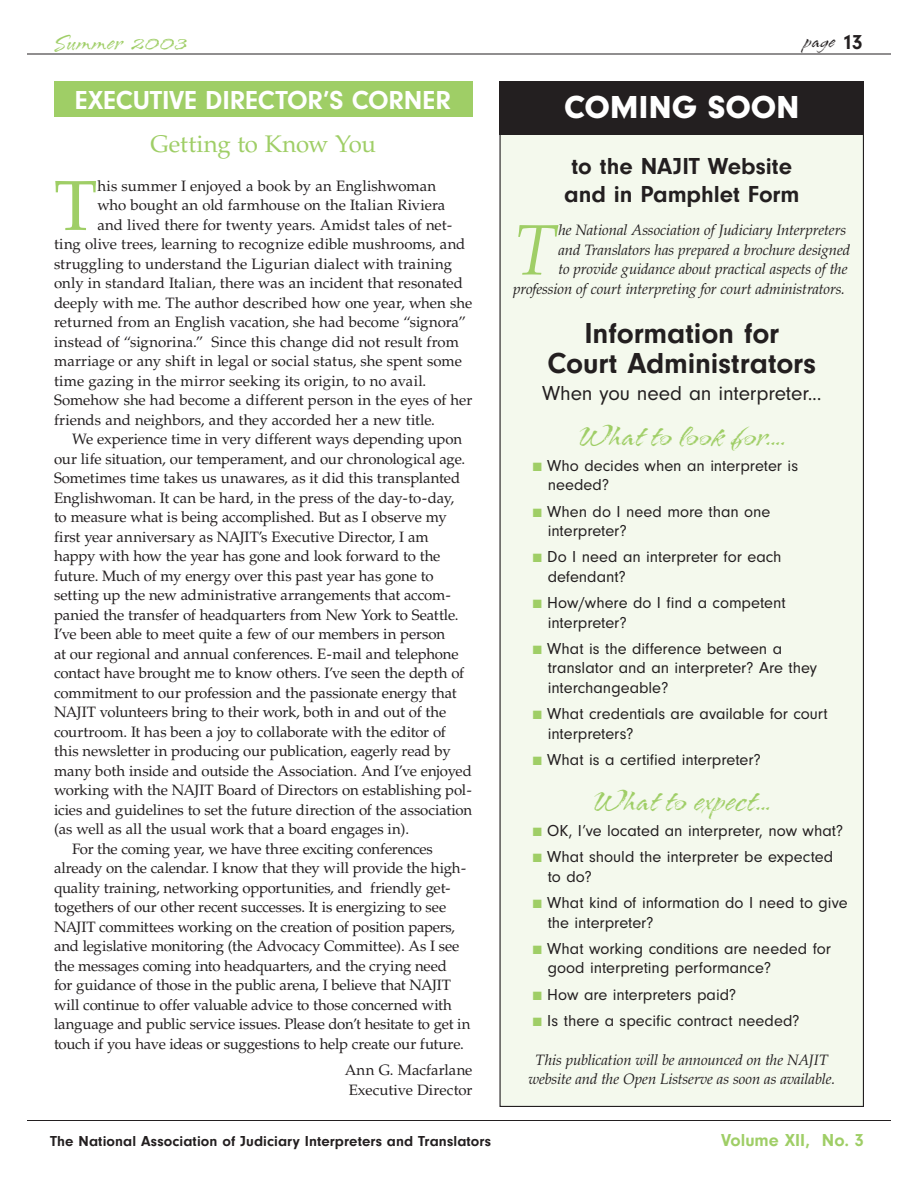
<style>
.page{position:relative;width:918px;height:1188px;background:#fff}
.page>*{position:absolute;margin:0;border:0;box-sizing:border-box;transform-origin:0 0}
.t1{font:italic 300 71.4px "Palatino";color:#9fce66}
.t2{font:70.65px "Palatino";color:#9fce66}
.t3{font:33px "Arid ITC";letter-spacing:.005em;color:#9fce66}
.t4{font:900 33px "Neuzeit Grotesk T";letter-spacing:.005em;color:#fff}
.t5{font:700 30px/30px "Neuzeit Gro T";letter-spacing:-.005em;color:#231f20;text-align:center}
.t6{font:700 27px "Neuzeit Gro T";letter-spacing:-.005em;color:#fff}
.t7{font:700 24px/29px "Neuzeit Gro T";letter-spacing:-.005em;color:#231f20;text-align:center}
.t8{font:24px "Palatino";letter-spacing:-.01em;color:#9fce66}
.t9{font:24px "Arid ITC";letter-spacing:.005em;color:#9fce66}
.t10{font:21px "Neuzeit Gro T";letter-spacing:-.01em;color:#231f20}
.t11{font:21px "Arid ITC";color:#231f20}
.t12{font:700 18px "Neuzeit Gro T";color:#9fce66}
.t13{font:16.5px/19.5px "Neuzeit Gro T";letter-spacing:-.005em;color:#231f20}
.t14{font:15px/19.5px "Palatino";letter-spacing:-.005em;color:#231f20}
.t15{font:italic 15px/19.5px "Palatino";letter-spacing:-.01em;color:#231f20;text-align:center}
.t16{font:700 15px "Neuzeit Gro T";letter-spacing:.005em;color:#231f20}
.s1{font-family:"Neuzeit Gro T";font-weight:700}
</style>
<div class="page">
<hr style="left:27px;top:54px;width:864px;height:1px;background:#231f20">
<hr style="left:27px;top:1120px;width:864px;height:1px;background:#231f20">
<div style="left:54px;top:81px;width:418px;height:36px;background:#9fce66"></div>
<div style="left:500px;top:82px;width:363px;height:1024px;background:#f4f9ed"></div>
<div style="left:500px;top:81px;width:364px;height:54px;background:#231f20"></div>
<h3 class="t9" style="left:56px;top:30px;width:133px">Summer 2003</h3>
<h3 class="t11" style="left:804px;top:30px;width:60px">page <span class="s1">13</span></h3>
<h3 class="t6" style="left:75px;top:85px;width:377px">EXECUTIVE DIRECTOR’S CORNER</h3>
<h3 class="t8" style="left:151px;top:130px;width:227px">Getting to Know You</h3>
<h2 class="t2" style="left:54px;top:164px;width:45px">T</h2>
<p class="t14" style="left:97px;top:176px;width:341px">his summer I enjoyed a book by an Englishwoman</p>
<p class="t14" style="left:97px;top:196px;width:350px">who bought an old farmhouse on the Italian Riviera</p>
<p class="t14" style="left:97px;top:215px;width:356px">and lived there for twenty years. Amidst tales of net-</p>
<p class="t14" style="left:54px;top:235px;width:413px">ting olive trees, learning to recognize edible mushrooms, and</p>
<p class="t14" style="left:54px;top:254px;width:400px">struggling to understand the Ligurian dialect with training</p>
<p class="t14" style="left:54px;top:274px;width:411px">only in standard Italian, there was an incident that resonated</p>
<p class="t14" style="left:54px;top:293px;width:420px">deeply with me. The author described how one year, when she</p>
<p class="t14" style="left:54px;top:313px;width:413px">returned from an English vacation, she had become “signora”</p>
<p class="t14" style="left:54px;top:332px;width:406px">instead of “signorina.” Since this change did not result from</p>
<p class="t14" style="left:54px;top:352px;width:409px">marriage or any shift in legal or social status, she spent some</p>
<p class="t14" style="left:54px;top:371px;width:374px">time gazing in the mirror seeking its origin, to no avail.</p>
<p class="t14" style="left:54px;top:391px;width:420px">Somehow she had become a different person in the eyes of her</p>
<p class="t14" style="left:54px;top:410px;width:383px">friends and neighbors, and they accorded her a new title.</p>
<p class="t14" style="left:72px;top:430px;width:392px">We experience time in very different ways depending upon</p>
<p class="t14" style="left:54px;top:449px;width:413px">our life situation, our temperament, and our chronological age.</p>
<p class="t14" style="left:54px;top:469px;width:408px">Sometimes time takes us unawares, as it did this transplanted</p>
<p class="t14" style="left:54px;top:488px;width:402px">Englishwoman. It can be hard, in the press of the day-to-day,</p>
<p class="t14" style="left:54px;top:508px;width:394px">to measure what is being accomplished. But as I observe my</p>
<p class="t14" style="left:54px;top:527px;width:376px">first year anniversary as NAJIT’s Executive Director, I am</p>
<p class="t14" style="left:54px;top:547px;width:388px">happy with how the year has gone and look forward to the</p>
<p class="t14" style="left:54px;top:566px;width:381px">future. Much of my energy over this past year has gone to</p>
<p class="t14" style="left:54px;top:586px;width:398px">setting up the new administrative arrangements that accom-</p>
<p class="t14" style="left:54px;top:605px;width:406px">panied the transfer of headquarters from New York to Seattle.</p>
<p class="t14" style="left:54px;top:625px;width:393px">I’ve been able to meet quite a few of our members in person</p>
<p class="t14" style="left:54px;top:644px;width:406px">at our regional and annual conferences. E-mail and telephone</p>
<p class="t14" style="left:54px;top:664px;width:412px">contact have brought me to know others. I’ve seen the depth of</p>
<p class="t14" style="left:54px;top:683px;width:404px">commitment to our profession and the passionate energy that</p>
<p class="t14" style="left:54px;top:703px;width:394px">NAJIT volunteers bring to their work, both in and out of the</p>
<p class="t14" style="left:54px;top:722px;width:393px">courtroom. It has been a joy to collaborate with the editor of</p>
<p class="t14" style="left:54px;top:742px;width:398px">this newsletter in producing our publication, eagerly read by</p>
<p class="t14" style="left:54px;top:761px;width:419px">many both inside and outside the Association. And I’ve enjoyed</p>
<p class="t14" style="left:54px;top:781px;width:419px">working with the NAJIT Board of Directors on establishing pol-</p>
<p class="t14" style="left:54px;top:800px;width:420px">icies and guidelines to set the future direction of the association</p>
<p class="t14" style="left:54px;top:820px;width:357px">(as well as all the usual work that a board engages in).</p>
<p class="t14" style="left:72px;top:839px;width:362px">For the coming year, we have three exciting conferences</p>
<p class="t14" style="left:54px;top:859px;width:414px">already on the calendar. I know that they will provide the high-</p>
<p class="t14" style="left:54px;top:878px;width:398px">quality training, networking opportunities, and friendly get-</p>
<p class="t14" style="left:54px;top:898px;width:394px">togethers of our other recent successes. It is energizing to see</p>
<p class="t14" style="left:54px;top:917px;width:403px">NAJIT committees working on the creation of position papers,</p>
<p class="t14" style="left:54px;top:937px;width:407px">and legislative monitoring (the Advocacy Committee). As I see</p>
<p class="t14" style="left:54px;top:956px;width:394px">the messages coming into headquarters, and the crying need</p>
<p class="t14" style="left:54px;top:976px;width:399px">for guidance of those in the public arena, I believe that NAJIT</p>
<p class="t14" style="left:54px;top:995px;width:399px">will continue to offer valuable advice to those concerned with</p>
<p class="t14" style="left:54px;top:1015px;width:418px">language and public service issues. Please don’t hesitate to get in</p>
<p class="t14" style="left:54px;top:1034px;width:411px">touch if you have ideas or suggestions to help create our future.</p>
<p class="t14" style="left:345px;top:1061px;width:129px">Ann G. Macfarlane<br>Executive Director</p>
<h3 class="t4" style="left:564px;top:88px;width:237px">COMING SOON</h3>
<h3 class="t7" style="left:564px;top:151px;width:237px">to the NAJIT Website and in Pamphlet Form</h3>
<h1 class="t1" style="left:513px;top:209px;width:44px">T</h1>
<p class="t15" style="left:558px;top:221px;width:289px">he National Association of Judiciary Interpreters</p>
<p class="t15" style="left:558px;top:240px;width:294px">and Translators has prepared a brochure designed</p>
<p class="t15" style="left:558px;top:260px;width:291px">to provide guidance about practical aspects of the</p>
<p class="t15" style="left:513px;top:279px;width:333px">profession of court interpreting for court administrators.</p>
<h3 class="t5" style="left:547px;top:319px;width:270px">Information for<br>Court Administrators</h3>
<h3 class="t10" style="left:542px;top:381px;width:281px">When you need an interpreter...</h3>
<h3 class="t3" style="left:578px;top:418px;width:208px">What to look for....</h3>
<p class="t13" style="left:547px;top:456px;width:252px">Who decides when an interpreter is needed?</p>
<p class="t13" style="left:547px;top:502px;width:225px">When do I need more than one interpreter?</p>
<p class="t13" style="left:547px;top:547px;width:236px">Do I need an interpreter for each defendant?</p>
<p class="t13" style="left:547px;top:593px;width:240px">How/where do I find a competent interpreter?</p>
<p class="t13" style="left:547px;top:639px;width:271px">What is the difference between a translator and an interpreter? Are they interchangeable?</p>
<p class="t13" style="left:547px;top:704px;width:282px">What credentials are available for court interpreters?</p>
<p class="t13" style="left:547px;top:750px;width:215px">What is a certified interpreter?</p>
<h3 class="t3" style="left:593px;top:783px;width:179px">What to expect...</h3>
<p class="t13" style="left:547px;top:818px;width:297px;line-height:26.2px">OK, I’ve located an interpreter, now what?<br>What should the interpreter be expected</p>
<p class="t13" style="left:547px;top:864px;width:302px;line-height:26.2px">to do?<br>What kind of information do I need to give</p>
<p class="t13" style="left:547px;top:909px;width:285px;line-height:26.2px">the interpreter?<br>What working conditions are needed for</p>
<p class="t13" style="left:547px;top:955px;width:254px;line-height:26.2px">good interpreting performance?<br>How are interpreters paid?<br>Is there a specific contract needed?</p>
<p class="t15" style="left:529px;top:1050px;width:308px">This publication will be announced on the NAJIT website and the Open Listserve as soon as available.</p>
<p class="t16" style="left:50px;top:1133px;width:443px">The National Association of Judiciary Interpreters and Translators</p>
<p class="t12" style="left:721px;top:1130px;width:144px">Volume XII, No. 3</p>
</div>
